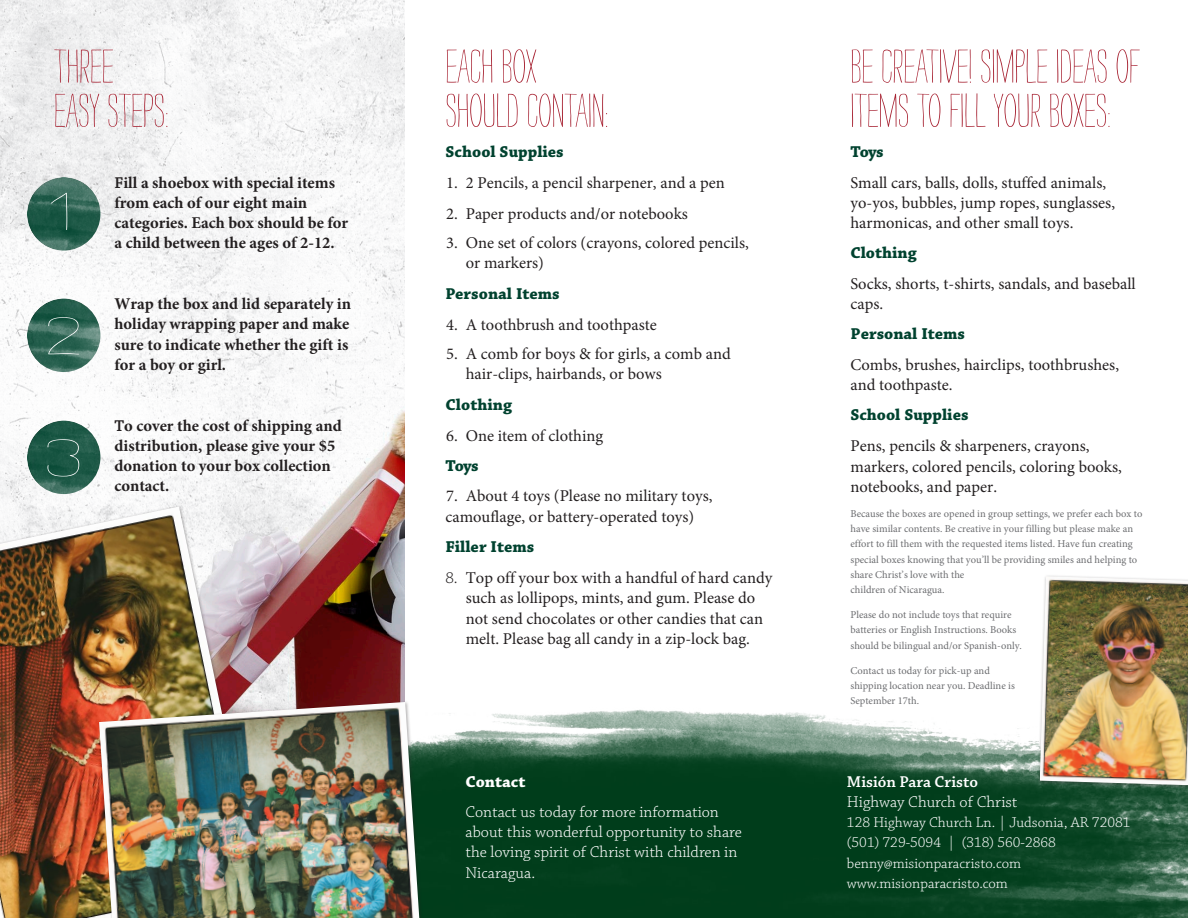
<style>
.page{position:relative;width:1188px;height:918px;background:#fff}
.page>*{position:absolute;margin:0;border:0;box-sizing:border-box;transform-origin:0 0}
.t1{font:58.5px/123.3px "Strangelove Next Wide";color:#fff}
.t2{font:52.5px/44.2px "Strangelove Next Narrow";color:#a72232}
.t3{font:16.5px/19.8px "Minion Pro";color:#231f20}
.t4{font:700 16.5px/20.2px "Minion Pro";color:#231f20}
.t5{font:300 16.5px/20.2px "Chaparral Pro";color:#fff}
.t6{font:16.5px "Chaparral Pro Bold Capt";color:#00422f}
.t7{font:600 16.5px "Chaparral Pro";color:#fff}
.t8{font:16.5px "Chaparral Pro Bold Capt";color:#fff}
.t9{font:300 15px/20.2px "Chaparral Pro";color:#fff}
.t10{font:10.5px/15.1px "Minion Pro";color:#6c6d70}
.s1{font-family:"Chaparral Pro";font-weight:600}
.s2{font-family:"Chaparral Pro";font-weight:300}
</style>
<div class="page">
<img style="left:424px;top:709px;width:764px;height:209px">
<img style="left:0;top:0;width:405px;height:505px">
<img style="left:72px;top:338px;width:333px;height:362px">
<img style="left:27px;top:177px;width:73px;height:74px;border-radius:37px">
<img style="left:27px;top:299px;width:73px;height:73px;border-radius:37px">
<img style="left:27px;top:421px;width:73px;height:73px;border-radius:37px">
<img style="left:0;top:507px;width:259px;height:411px">
<div style="left:98px;top:700px;width:326px;height:218px;background:#231f20;opacity:.34"></div>
<img style="left:99px;top:702px;width:320px;height:216px">
<div style="left:1038px;top:574px;width:150px;height:215px;background:#231f20;opacity:.34"></div>
<img style="left:1040px;top:576px;width:148px;height:209px">
<h2 class="t2" style="left:54px;top:51px;width:116px">THREE<br>EASY STEPS:</h2>
<h1 class="t1" style="left:45px;top:158px;width:38px">1<br>2<br>3</h1>
<p class="t4" style="left:114px;top:172px;width:235px"><span class="s1">F</span>ill a shoebox with special items from each of our eight main categories. Each box should be for a child between the ages of 2-12.</p>
<p class="t4" style="left:114px;top:293px;width:238px">Wrap the box and lid separately in holiday wrapping paper and make sure to indicate whether the gift is for a boy or girl.</p>
<p class="t4" style="left:114px;top:415px;width:229px"><span class="s1">T</span>o cover the cost of shipping and distribution, please give your $5 donation to your box collection contact.</p>
<h2 class="t2" style="left:446px;top:51px;width:165px">EACH BOX<br>SHOULD CONTAIN:</h2>
<p class="t6" style="left:446px;top:142px;width:120px">School Supplies</p>
<p class="t3" style="left:446px;top:173px;width:280px">1. 2 Pencils, a pencil sharpener, and a pen</p>
<p class="t3" style="left:446px;top:204px;width:243px">2. Paper products and/or notebooks</p>
<p class="t3" style="left:466px;top:233px;width:285px;text-indent:-20px">3. One set of colors (crayons, colored pencils, or markers)</p>
<p class="t6" style="left:446px;top:284px;width:116px">Personal Items</p>
<p class="t3" style="left:446px;top:315px;width:212px">4. A toothbrush and toothpaste</p>
<p class="t3" style="left:466px;top:344px;width:267px;text-indent:-20px">5. A comb for boys &amp; for girls, a comb and hair-clips, hairbands, or bows</p>
<p class="t6" style="left:446px;top:395px;width:68px">Clothing</p>
<p class="t3" style="left:446px;top:426px;width:159px">6. One item of clothing</p>
<p class="t6" style="left:446px;top:456px;width:35px">Toys</p>
<p class="t3" style="left:446px;top:486px;width:268px;line-height:20.2px">7. About 4 toys (Please no military toys, camouflage, or battery-operated toys)</p>
<p class="t6" style="left:446px;top:537px;width:90px">Filler Items</p>
<p class="t3" style="left:466px;top:568px;width:308px;line-height:20.2px;text-indent:-20px"><span class="s2">8.</span> Top off your box with a handful of hard candy such as lollipops, mints, and gum. Please do not send chocolates or other candies that can melt. Please bag all candy in a zip-lock bag.</p>
<p class="t8" style="left:465px;top:771px;width:62px">Contact</p>
<p class="t5" style="left:465px;top:802px;width:278px">Contact us today for more information about this wonderful opportunity to share the loving spirit of Christ with children in Nicaragua.</p>
<h2 class="t2" style="left:850px;top:51px;width:291px">BE CREATIVE! SIMPLE IDEAS OF<br>ITEMS TO FILL YOUR BOXES:</h2>
<p class="t6" style="left:850px;top:142px;width:35px">Toys</p>
<p class="t3" style="left:850px;top:173px;width:266px">Small cars, balls, dolls, stuffed animals, yo-yos, bubbles, jump ropes, sunglasses, harmonicas, and other small toys.</p>
<p class="t6" style="left:850px;top:243px;width:68px">Clothing</p>
<p class="t3" style="left:850px;top:274px;width:287px">Socks, shorts, t-shirts, sandals, and baseball caps.</p>
<p class="t6" style="left:850px;top:324px;width:116px">Personal Items</p>
<p class="t3" style="left:850px;top:355px;width:270px">Combs, brushes, hairclips, toothbrushes, and toothpaste.</p>
<p class="t6" style="left:850px;top:405px;width:120px">School Supplies</p>
<p class="t3" style="left:850px;top:436px;width:273px">Pens, pencils &amp; sharpeners, crayons, markers, colored pencils, coloring books, notebooks, and paper.</p>
<p class="t10" style="left:850px;top:506px;width:293px">Because the boxes are opened in group settings, we prefer each box to have similar contents. Be creative in your filling but please make an effort to fill them with the requested items listed. Have fun creating special boxes knowing that you’ll be providing smiles and helping to share Christ’s love with the<br>children of Nicaragua.</p>
<p class="t10" style="left:850px;top:607px;width:173px">Please do not include toys that require batteries or English Instructions. Books should be bilingual and/or Spanish-only.</p>
<p class="t10" style="left:850px;top:663px;width:166px">Contact us today for pick-up and shipping location near you. Deadline is<br>September 17th.</p>
<p class="t7" style="left:847px;top:772px;width:133px">Misión Para Cristo</p>
<p class="t5" style="left:847px;top:792px;width:172px">Highway Church of Christ</p>
<p class="t9" style="left:847px;top:813px;width:285px">128 Highway Church Ln. | Judsonia, AR 72081 (501) 729-5094 | (318) 560-2868 benny@misionparacristo.com www.misionparacristo.com</p>
</div>
